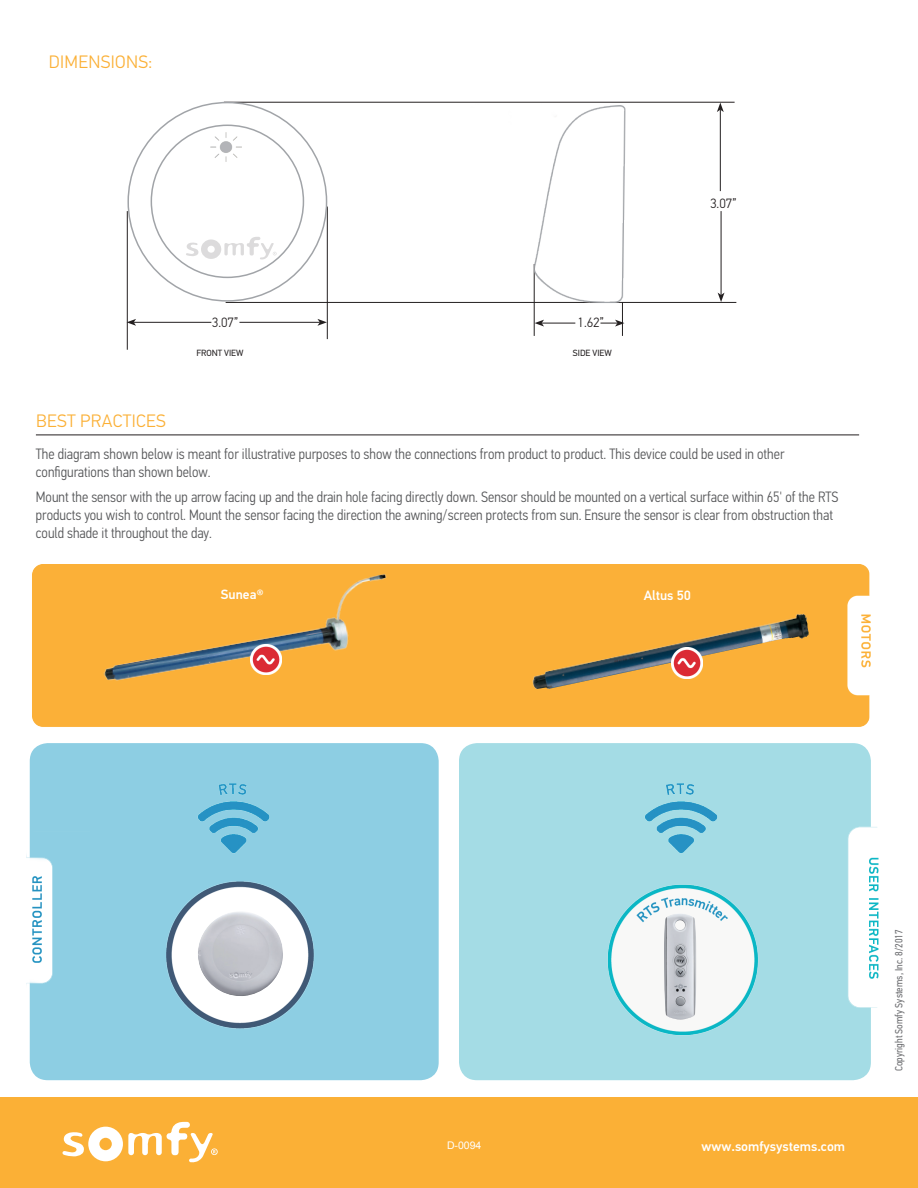
<style>
.page{position:relative;width:918px;height:1188px;background:#fff}
.page>*{position:absolute;margin:0;border:0;box-sizing:border-box;transform-origin:0 0}
.t1{font:300 18px "PF Din Text Pro";letter-spacing:.02em;color:#fbb036}
.t2{font:300 15px/18px "PF Din Text Cond Pro";color:#57585a}
.t3{font:500 13.5px "PF Din Text Pro";color:#fff}
.t4{font:300 13.5px "PF Din Text Pro";color:#231f20}
.t5{font:10.5px "PF Din Text Cond Pro";color:#6c6d70}
.t6{font:10.5px "Arial";color:#fff}
.t7{font:9px "PF Din Text Pro";color:#231f20}
</style>
<div class="page">
<hr style="left:224px;top:102px;width:511px;height:1px;background:#231f20">
<svg style="left:186px;top:237px;width:91px;height:22px"></svg>
<hr style="left:134px;top:322px;width:77px;height:1px;background:#231f20">
<svg style="left:128px;top:319px;width:8px;height:7px"></svg>
<hr style="left:239px;top:322px;width:81px;height:1px;background:#231f20">
<svg style="left:317px;top:319px;width:10px;height:7px"></svg>
<hr style="left:542px;top:323px;width:33px;height:1px;background:#231f20">
<svg style="left:535px;top:320px;width:9px;height:7px"></svg>
<svg style="left:600px;top:320px;width:25px;height:7px"></svg>
<hr style="left:127px;top:211px;width:1px;height:139px;background:#231f20">
<hr style="left:327px;top:207px;width:1px;height:132px;background:#231f20">
<hr style="left:622px;top:302px;width:1px;height:34px;background:#231f20">
<hr style="left:534px;top:264px;width:1px;height:72px;background:#231f20">
<hr style="left:226px;top:302px;width:510px;height:1px;background:#231f20">
<div style="left:0;top:1098px;width:918px;height:90px;background:#fbb036"></div>
<svg style="left:62px;top:1122px;width:156px;height:40px"></svg>
<hr style="left:36px;top:435px;width:823px;height:1px;background:#231f20">
<div style="left:32px;top:564px;width:839px;height:163px;background:#fbb038"></div>
<img style="left:96px;top:572px;width:309px;height:122px">
<img style="left:531px;top:611px;width:288px;height:78px">
<img style="left:251px;top:644px;width:30px;height:31px">
<img style="left:672px;top:648px;width:30px;height:30px">
<div style="left:30px;top:743px;width:409px;height:337px;background:#8dcee3;border-radius:18px"></div>
<div style="left:459px;top:743px;width:412px;height:337px;background:#a4dce5;border-radius:18px"></div>
<img style="left:26px;top:828px;width:27px;height:190px">
<img style="left:848px;top:826px;width:31px;height:182px">
<img style="left:166px;top:881px;width:148px;height:148px">
<img style="left:608px;top:885px;width:150px;height:150px">
<img style="left:645px;top:783px;width:72px;height:70px">
<img style="left:198px;top:783px;width:71px;height:70px">
<img style="left:196px;top:911px;width:88px;height:86px">
<img style="left:664px;top:913px;width:32px;height:107px">
<img style="left:210px;top:132px;width:32px;height:30px">
<img style="left:469px;top:104px;width:268px;height:201px">
<p class="t1" style="left:49px;top:51px;width:105px">DIMENSIONS:</p>
<p class="t4" style="left:212px;top:314px;width:28px">3.07”</p>
<p class="t4" style="left:577px;top:315px;width:28px">1.62”</p>
<p class="t7" style="left:196px;top:347px;width:49px">FRONT VIEW</p>
<p class="t7" style="left:573px;top:347px;width:40px">SIDE VIEW</p>
<p class="t4" style="left:710px;top:195px;width:28px">3.07”</p>
<p class="t1" style="left:36px;top:411px;width:131px">BEST PRACTICES</p>
<p class="t2" style="left:36px;top:445px;width:750px">The diagram shown below is meant for illustrative purposes to show the connections from product to product. This device could be used in other configurations than shown below.</p>
<p class="t2" style="left:36px;top:488px;width:804px">Mount the sensor with the up arrow facing up and the drain hole facing directly down. Sensor should be mounted on a vertical surface within 65' of the RTS products you wish to control. Mount the sensor facing the direction the awning/screen protects from sun. Ensure the sensor is clear from obstruction that could shade it throughout the day.</p>
<p class="t3" style="left:221px;top:587px;width:44px">Sunea®</p>
<p class="t3" style="left:644px;top:588px;width:49px">Altus 50</p>
<p class="t6" style="left:447px;top:1139px;width:36px">D-0094</p>
<p class="t3" style="left:702px;top:1138px;width:145px">www.somfysystems.com</p>
<p class="t5" style="left:893px;top:1071px;width:143px;rotate:-90deg">Copyright Somfy Systems, Inc. 8/2017</p>
</div>
